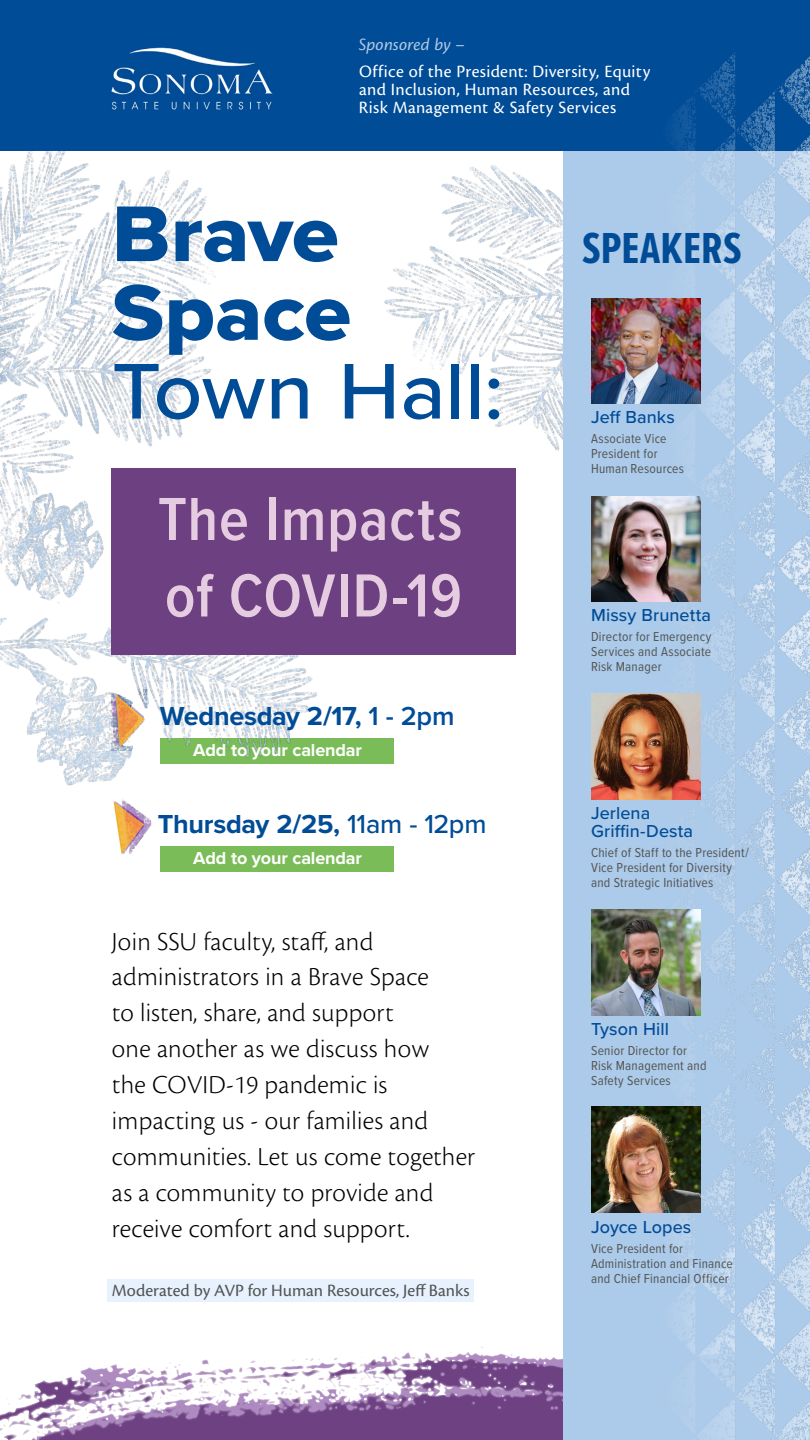
<style>
.page{position:relative;width:810px;height:1440px;background:#fff}
.page>*{position:absolute;margin:0;border:0;box-sizing:border-box;transform-origin:0 0}
.t1{font:81.75px/78.8px "Proxima Nova Extrabld";letter-spacing:-.005em;color:#004c97;scale:1.05 1}
.t2{font:600 63px/76.5px "Proxima Nova Cond";letter-spacing:.015em;color:#e6cce0}
.t3{font:700 45px "Proxima Nova Ex Cn";letter-spacing:.005em;color:#004c97;scale:1.05 1}
.t4{font:300 27px/36px "Cronos Pro";letter-spacing:.01em;color:#000}
.t5{font:700 27px "Proxima Nova";letter-spacing:-.01em;color:#004c97}
.t6{font:18px/18px "Cronos Pro";letter-spacing:.02em;color:#fff}
.Name{font:500 18px/18px "Proxima Nova";letter-spacing:.005em;color:#004c97}
.Note{font:18px "Cronos Pro";color:#535554}
.t7{font:700 18px "Proxima Nova";letter-spacing:-.005em;color:#fff}
.t8{font:italic 18px "Cronos Pro";letter-spacing:.005em;color:#b1cae5}
.t9{font:13.5px/15px "Proxima Nova Cond";letter-spacing:.015em;color:#535554}
.s1{font-family:"Proxima Nova";font-weight:500}
.s2{font-weight:600}
.s3{font-weight:500}
</style>
<div class="page">
<div style="left:161px;top:846px;width:233px;height:26px;background:#7abc57"></div>
<div style="left:161px;top:738px;width:233px;height:26px;background:#7abc57"></div>
<svg style="left:0;top:1352px;width:563px;height:88px"></svg>
<img style="left:0;top:151px;width:220px;height:296px">
<img style="left:0;top:294px;width:116px;height:241px">
<img style="left:384px;top:165px;width:179px;height:286px">
<img style="left:0;top:535px;width:328px;height:251px">
<div style="left:112px;top:468px;width:404px;height:186px;background:#6d4181"></div>
<div style="left:563px;top:151px;width:247px;height:1289px;background:#accae9"></div>
<div style="left:0;top:0;width:810px;height:151px;background:#004c97"></div>
<img style="left:659px;top:52px;width:151px;height:1107px">
<img style="left:699px;top:1164px;width:111px;height:276px">
<img style="left:724px;top:542px;width:86px;height:351px">
<img style="left:702px;top:220px;width:76px;height:383px">
<img style="left:659px;top:1159px;width:116px;height:195px">
<img style="left:110px;top:691px;width:30px;height:56px">
<img style="left:116px;top:692px;width:30px;height:56px">
<img style="left:149px;top:819px;width:3px;height:9px">
<img style="left:114px;top:799px;width:35px;height:56px">
<svg style="left:114px;top:802px;width:30px;height:52px"></svg>
<svg style="left:116px;top:694px;width:29px;height:53px"></svg>
<div style="left:107px;top:1280px;width:367px;height:22px;background:#e8f2fe"></div>
<img style="left:111px;top:47px;width:162px;height:63px">
<img style="left:591px;top:299px;width:110px;height:105px">
<img style="left:591px;top:496px;width:110px;height:105px">
<img style="left:591px;top:694px;width:110px;height:105px">
<img style="left:591px;top:910px;width:110px;height:105px">
<img style="left:591px;top:1107px;width:110px;height:105px">
<p class="t8" style="left:359px;top:34px;width:108px">Sponsored by –</p>
<p class="t6" style="left:359px;top:62px;width:293px">Office of the President: Diversity, Equity and Inclusion, Human Resources, and<br>Risk Management &amp; Safety Services</p>
<h1 class="t1" style="left:112px;top:193px;width:375px">Brave<br>Space<br><span class="s1">Town Hall:</span></h1>
<h2 class="t2" style="left:158px;top:479px;width:306px">The Impacts of COVID-19</h2>
<h3 class="t5" style="left:160px;top:695px;width:296px">Wednesday 2/17, <span class="s2">1 - 2pm</span></h3>
<p class="t7" style="left:193px;top:737px;width:170px">Add to your calendar</p>
<h3 class="t5" style="left:158px;top:803px;width:330px">Thursday 2/25, <span class="s3">11am - 12pm</span></h3>
<h3 class="t7" style="left:193px;top:845px;width:170px">Add to your calendar</h3>
<p class="t4" style="left:112px;top:923px;width:365px">Join SSU faculty, staff, and administrators in a Brave Space<br>to listen, share, and support<br>one another as we discuss how<br>the COVID-19 pandemic is impacting us - our families and communities. Let us come together as a community to provide and receive comfort and support.</p>
<p class="Note" style="left:112px;top:1280px;width:359px">Moderated by AVP for Human Resources, Jeff Banks</p>
<p class="t3" style="left:582px;top:215px;width:154px">SPEAKERS</p>
<p class="Name" style="left:591px;top:407px;width:85px">Jeff Banks</p>
<p class="t9" style="left:591px;top:430px;width:94px">Associate Vice<br>President for<br>Human Resources</p>
<p class="Name" style="left:591px;top:605px;width:121px">Missy Brunetta</p>
<p class="t9" style="left:591px;top:628px;width:122px;text-align:justify">Director for Emergency Services and Associate Risk Manager</p>
<p class="Name" style="left:591px;top:803px;width:104px">Jerlena<br>Griffin-Desta</p>
<p class="t9" style="left:591px;top:845px;width:159px">Chief of Staff to the President/<br>Vice President for Diversity and Strategic Initiatives</p>
<p class="Name" style="left:591px;top:1019px;width:79px">Tyson Hill</p>
<p class="t9" style="left:591px;top:1042px;width:117px">Senior Director for<br>Risk Management and<br>Safety Services</p>
<p class="Name" style="left:591px;top:1217px;width:102px">Joyce Lopes</p>
<p class="t9" style="left:591px;top:1240px;width:143px">Vice President for<br>Administration and Finance and Chief Financial Officer</p>
</div>
